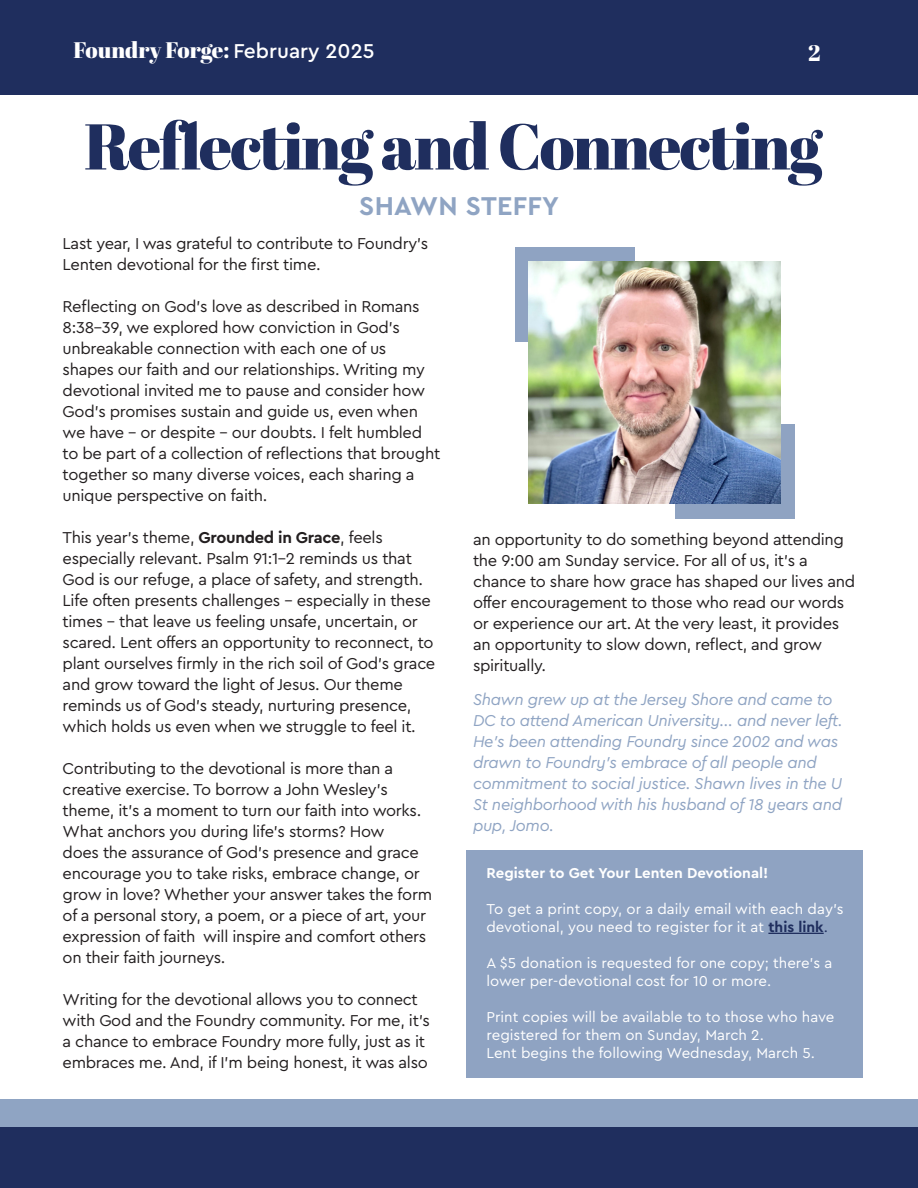
<style>
.page{position:relative;width:918px;height:1188px;background:#fff}
.page>*{position:absolute;margin:0;border:0;box-sizing:border-box;transform-origin:0 0}
.t1{font:64.5px "Abril Fatface";letter-spacing:-.03em;color:#1f2e5e}
.t2{font:700 27px "Cera Pro";letter-spacing:.01em;color:#8fa4c3}
.t3{font:22.5px "Abril Fatface";letter-spacing:-.005em;color:#fff}
.t4{font:16.5px/21px "Cera Pro";letter-spacing:-.02em;color:#231f20}
.t5{font:italic 16.5px/21px "Cera Pro";letter-spacing:-.02em;color:#8fa4c3}
.t6{font:15px/18px "Cera Pro";color:#fff}
.t7{font:700 15px "Cera Pro";color:#fff}
.s1{font-family:"Cera Pro";font-weight:500;font-size:21px}
.s2{font-weight:700}
.s3{font-weight:700;color:#1f2e5e}
.s4{color:#1f2e5e}
</style>
<div class="page">
<div style="left:0;top:0;width:918px;height:95px;background:#1f2e5e"></div>
<div style="left:466px;top:850px;width:397px;height:227px;background:#8fa3c2"></div>
<div style="left:0;top:1113px;width:918px;height:75px;background:#1f2e5e"></div>
<div style="left:0;top:1099px;width:918px;height:28px;background:#8fa4c3"></div>
<hr style="left:768px;top:933px;width:56px;height:1px;background:#1f2e5e">
<div style="left:675px;top:424px;width:120px;height:94px;background:#8fa3c2"></div>
<div style="left:515px;top:247px;width:120px;height:94px;background:#8fa3c2"></div>
<img style="left:528px;top:262px;width:252px;height:242px">
<h3 class="t3" style="left:73px;top:34px;width:303px">Foundry Forge: <span class="s1">February 2025</span></h3>
<h3 class="t3" style="left:808px;top:38px;width:14px">2</h3>
<p class="t1" style="left:84px;top:101px;width:739px">Reflecting and Connecting</p>
<p class="t2" style="left:359px;top:188px;width:201px">SHAWN STEFFY</p>
<p class="t4" style="left:63px;top:232px;width:367px">Last year, I was grateful to contribute to Foundry’s<br>Lenten devotional for the first time.</p>
<p class="t4" style="left:63px;top:295px;width:379px">Reflecting on God’s love as described in Romans 8:38-39, we explored how conviction in God’s unbreakable connection with each one of us shapes our faith and our relationships. Writing my devotional invited me to pause and consider how God’s promises sustain and guide us, even when we have – or despite – our doubts. I felt humbled to be part of a collection of reflections that brought together so many diverse voices, each sharing a unique perspective on faith.</p>
<p class="t4" style="left:63px;top:526px;width:374px">This year’s theme, <span class="s2">Grounded in Grace</span>, feels especially relevant. Psalm 91:1-2 reminds us that God is our refuge, a place of safety, and strength.<br>Life often presents challenges – especially in these times – that leave us feeling unsafe, uncertain, or scared. Lent offers an opportunity to reconnect, to plant ourselves firmly in the rich soil of God’s grace and grow toward the light of Jesus. Our theme reminds us of God’s steady, nurturing presence, which holds us even when we struggle to feel it.</p>
<p class="t4" style="left:63px;top:757px;width:360px">Contributing to the devotional is more than a creative exercise. To borrow a John Wesley’s theme, it’s a moment to turn our faith into works.</p>
<p class="t4" style="left:63px;top:820px;width:371px">What anchors you during life’s storms? How<br>does the assurance of God’s presence and grace encourage you to take risks, embrace change, or grow in love? Whether your answer takes the form of a personal story, a poem, or a piece of art, your expression of faith will inspire and comfort others on their faith journeys.</p>
<p class="t4" style="left:63px;top:988px;width:369px">Writing for the devotional allows you to connect with God and the Foundry community. For me, it’s a chance to embrace Foundry more fully, just as it embraces me. And, if I’m being honest, it was also</p>
<p class="t4" style="left:473px;top:528px;width:384px">an opportunity to do something beyond attending the 9:00 am Sunday service. For all of us, it’s a chance to share how grace has shaped our lives and offer encouragement to those who read our words or experience our art. At the very least, it provides an opportunity to slow down, reflect, and grow spiritually.</p>
<p class="t5" style="left:473px;top:689px;width:371px">Shawn grew up at the Jersey Shore and came to DC to attend American University... and never left.<br>He’s been attending Foundry since 2002 and was drawn to Foundry’s embrace of all people and commitment to social justice. Shawn lives in the U St neighborhood with his husband of 18 years and pup, Jomo.</p>
<p class="t7" style="left:487px;top:863px;width:283px">Register to Get Your Lenten Devotional!</p>
<p class="t6" style="left:487px;top:899px;width:359px">To get a print copy, or a daily email with each day’s devotional, you need to register for it at <span class="s3">this link</span><span class="s4">.</span></p>
<p class="t6" style="left:487px;top:953px;width:347px">A $5 donation is requested for one copy; there’s a lower per-devotional cost for 10 or more.</p>
<p class="t6" style="left:487px;top:1007px;width:349px">Print copies will be available to to those who have registered for them on Sunday, March 2.</p>
<p class="t6" style="left:487px;top:1043px;width:330px">Lent begins the following Wednesday, March 5.</p>
</div>
